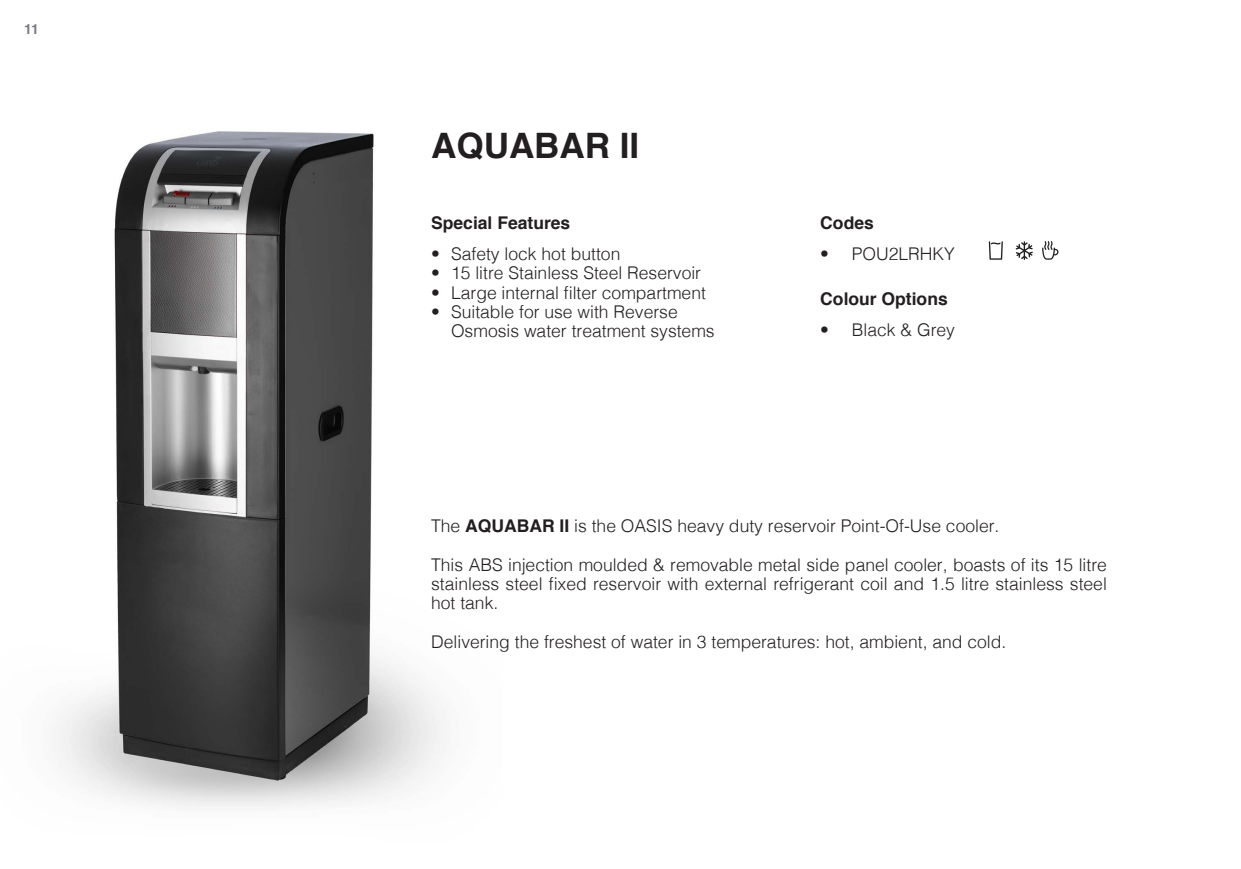
<style>
.page{position:relative;width:1241px;height:869px;background:#fff}
.page>*{position:absolute;margin:0;border:0;box-sizing:border-box;transform-origin:0 0}
.t1{font:700 35px "Helvetica";color:#231f20}
.t2{font:300 17.5px/19.2px "Helvetica";color:#231f20}
.t3{font:700 17.5px "Helvetica";color:#231f20}
.t4{font:700 14px "Helvetica";color:#7e7c83}
.s1{font-weight:700}
</style>
<div class="page">
<img style="left:58px;top:131px;width:385px;height:676px">
<svg style="left:1042px;top:241px;width:16px;height:18px"></svg>
<svg style="left:1015px;top:241px;width:17px;height:19px"></svg>
<svg style="left:988px;top:241px;width:14px;height:18px"></svg>
<p class="t4" style="left:24px;top:18px;width:16px">11</p>
<p class="t1" style="left:431px;top:118px;width:210px">AQUABAR II</p>
<p class="t3" style="left:431px;top:209px;width:141px">Special Features</p>
<p class="t2" style="left:431px;top:243px;width:191px">• Safety lock hot button</p>
<p class="t2" style="left:431px;top:262px;width:271px">• 15 litre Stainless Steel Reservoir</p>
<p class="t2" style="left:431px;top:281px;width:276px">• Large internal filter compartment</p>
<p class="t2" style="left:451px;top:300px;width:265px;text-indent:-20px">• Suitable for use with Reverse<br>Osmosis water treatment systems</p>
<p class="t3" style="left:820px;top:209px;width:55px">Codes</p>
<p class="t2" style="left:820px;top:242px;width:136px">• POU2LRHKY</p>
<p class="t3" style="left:820px;top:285px;width:129px">Colour Options</p>
<p class="t2" style="left:820px;top:319px;width:136px">• Black &amp; Grey</p>
<p class="t2" style="left:431px;top:514px;width:569px">The <span class="s1">AQUABAR II</span> is the OASIS heavy duty reservoir Point-Of-Use cooler.</p>
<p class="t2" style="left:431px;top:553px;width:677px;text-align:justify">This ABS injection moulded &amp; removable metal side panel cooler, boasts of its 15 litre stainless steel fixed reservoir with external refrigerant coil and 1.5 litre stainless steel hot tank.</p>
<p class="t2" style="left:431px;top:630px;width:576px">Delivering the freshest of water in 3 temperatures: hot, ambient, and cold.</p>
</div>
